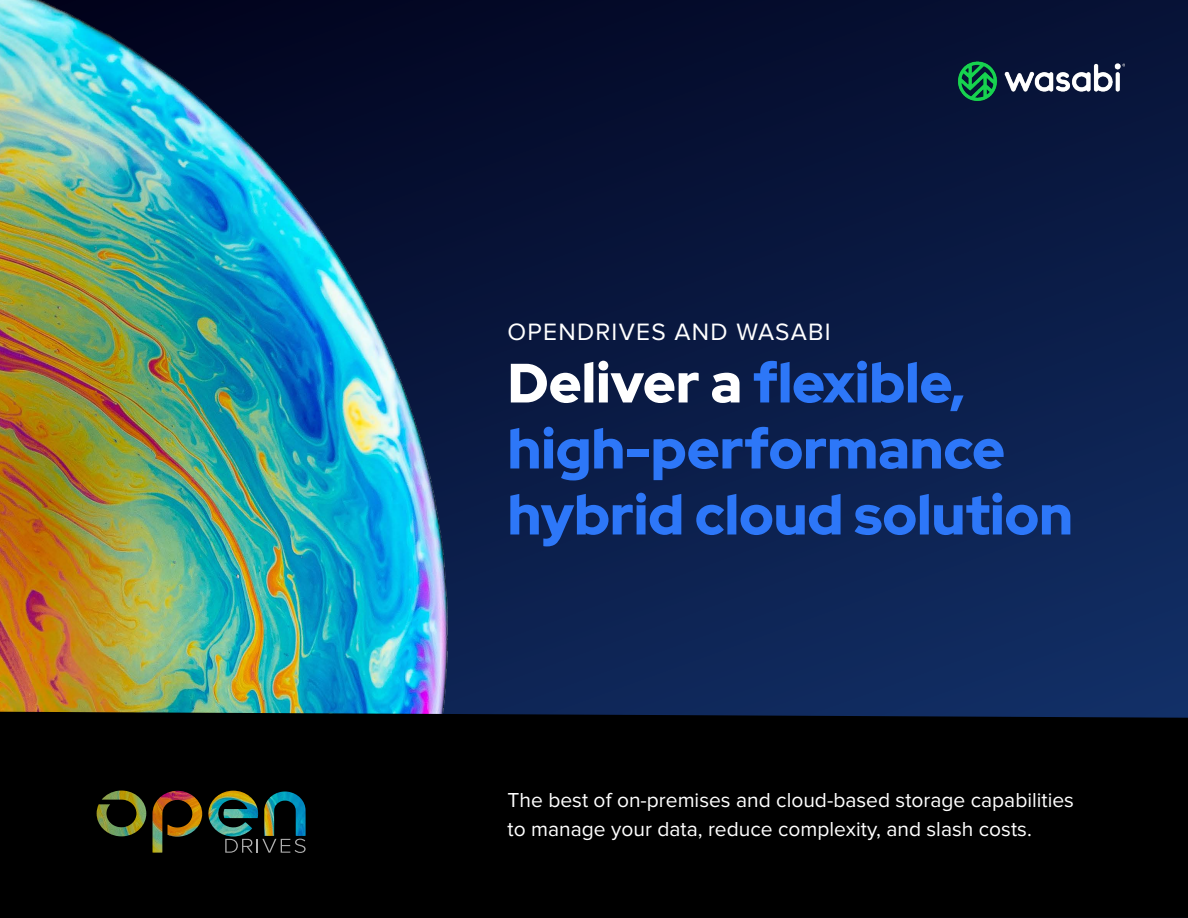
<style>
.page{position:relative;width:1188px;height:918px;background:#fff}
.page>*{position:absolute;margin:0;border:0;box-sizing:border-box;transform-origin:0 0}
.t1{font:900 55.2px "Red Hat Display";color:#2d77f8}
.t2{font:24.6px "Proxima Nova";letter-spacing:.05em;color:#fff}
.SUBS{font:21px/28.5px "Proxima Nova";color:#fff}
.s1{color:#fff}
</style>
<div class="page">
<svg style="left:696px;top:0;width:492px;height:712px;background:#0b1d49"></svg>
<img style="left:955px;top:54px;width:169px;height:54px">
<img style="left:0;top:0;width:696px;height:712px">
<div style="left:0;top:712px;width:1188px;height:206px;background:#000"></div>
<svg style="left:225px;top:839px;width:81px;height:14px"></svg>
<p class="t2" style="left:508px;top:318px;width:325px">OPENDRIVES AND WASABI</p>
<p class="t1" style="left:508px;top:347px;width:459px"><span class="s1">Deliver a</span> flexible,</p>
<p class="t1" style="left:508px;top:413px;width:499px">high-performance</p>
<p class="t1" style="left:508px;top:479px;width:567px">hybrid cloud solution</p>
<p class="SUBS" style="left:508px;top:787px;width:568px">The best of on-premises and cloud-based storage capabilities to manage your data, reduce complexity, and slash costs.</p>
</div>
